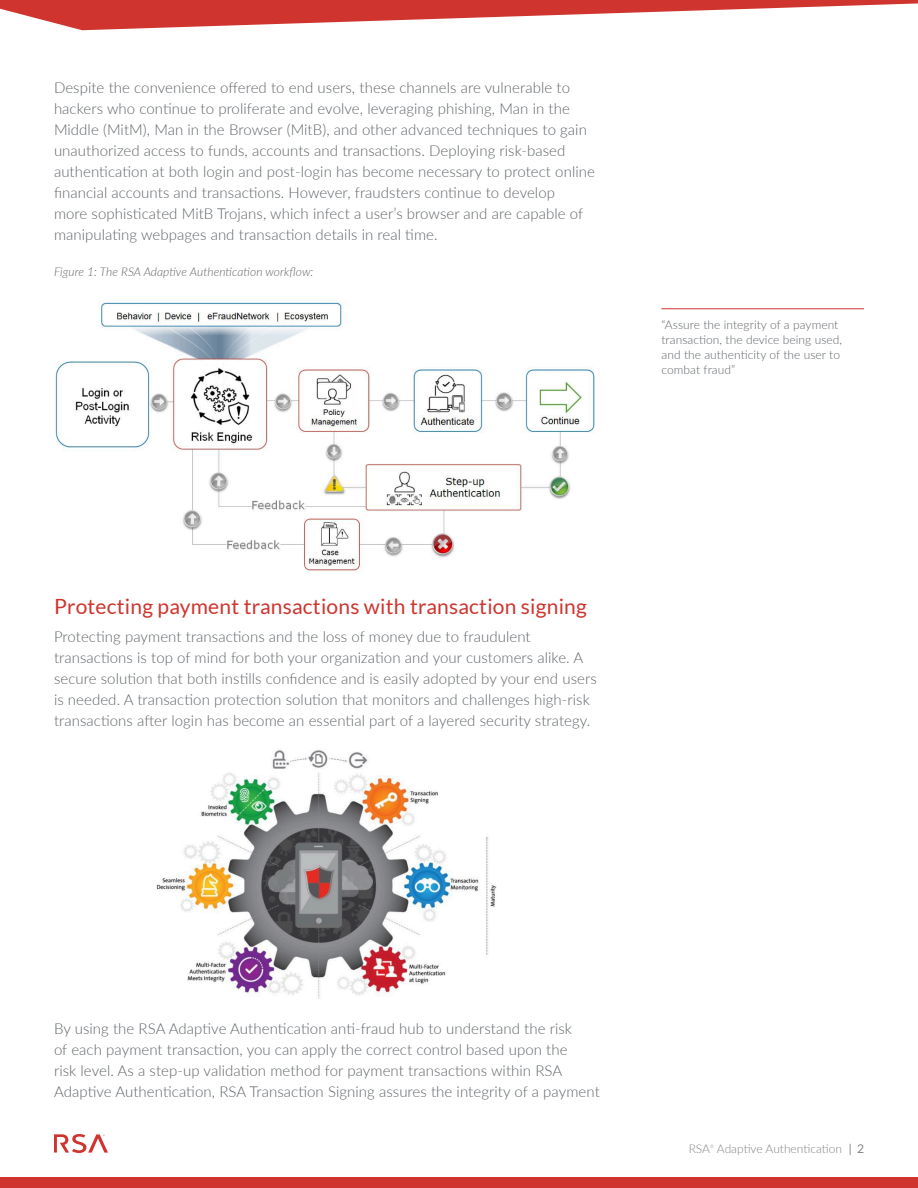
<style>
.page{position:relative;width:918px;height:1188px;background:#fff}
.page>*{position:absolute;margin:0;border:0;box-sizing:border-box;transform-origin:0 0}
.Body_Red_Subhead{font:21px "Lato";letter-spacing:.01em;color:#cf342e}
.Body_Paragraph{font:300 15px/21px "Lato";letter-spacing:.005em;color:#5e6367}
.Side_Bar_Copy{font:300 12px/15px "Lato";letter-spacing:.005em;color:#5e6367}
.Image_Caption{font:italic 300 12px "Lato";letter-spacing:.005em;color:#5e6367}
.t1{font:300 12px "Lato";color:#808285}
.t2{font:12px "Lato";color:#808285}
.t3{font:300 4.8px "Lato";color:#808285}
</style>
<div class="page">
<div style="left:0;top:1178px;width:918px;height:10px;background:#cf342e"></div>
<svg style="left:54px;top:1134px;width:54px;height:19px"></svg>
<svg style="left:0;top:0;width:918px;height:30px"></svg>
<hr style="left:662px;top:308px;width:202px;height:1px;background:#cf342e">
<img style="left:55px;top:302px;width:540px;height:270px">
<img style="left:156px;top:750px;width:340px;height:248px">
<p class="Body_Paragraph" style="left:54px;top:77px;width:543px">Despite the convenience offered to end users, these channels are vulnerable to hackers who continue to proliferate and evolve, leveraging phishing, Man in the Middle (MitM), Man in the Browser (MitB), and other advanced techniques to gain unauthorized access to funds, accounts and transactions. Deploying risk-based authentication at both login and post-login has become necessary to protect online financial accounts and transactions. However, fraudsters continue to develop<br>more sophisticated MitB Trojans, which infect a user’s browser and are capable of manipulating webpages and transaction details in real time.</p>
<p class="Image_Caption" style="left:54px;top:264px;width:261px">Figure 1: The RSA Adaptive Authentication workflow:</p>
<p class="Side_Bar_Copy" style="left:662px;top:317px;width:182px">“Assure the integrity of a payment transaction, the device being used, and the authenticity of the user to combat fraud”</p>
<p class="Body_Red_Subhead" style="left:54px;top:595px;width:534px">Protecting payment transactions with transaction signing</p>
<p class="Body_Paragraph" style="left:54px;top:626px;width:544px">Protecting payment transactions and the loss of money due to fraudulent transactions is top of mind for both your organization and your customers alike. A secure solution that both instills confidence and is easily adopted by your end users is needed. A transaction protection solution that monitors and challenges high-risk transactions after login has become an essential part of a layered security strategy.</p>
<p class="Body_Paragraph" style="left:54px;top:1017px;width:547px">By using the RSA Adaptive Authentication anti-fraud hub to understand the risk<br>of each payment transaction, you can apply the correct control based upon the<br>risk level. As a step-up validation method for payment transactions within RSA Adaptive Authentication, RSA Transaction Signing assures the integrity of a payment</p>
<p class="t1" style="left:689px;top:1140px;width:23px">RSA</p>
<p class="t2" style="left:848px;top:1142px;width:17px">| 2</p>
<p class="t3" style="left:710px;top:1143px;width:6px">®</p>
<p class="t1" style="left:717px;top:1140px;width:127px">Adaptive Authentication</p>
</div>
